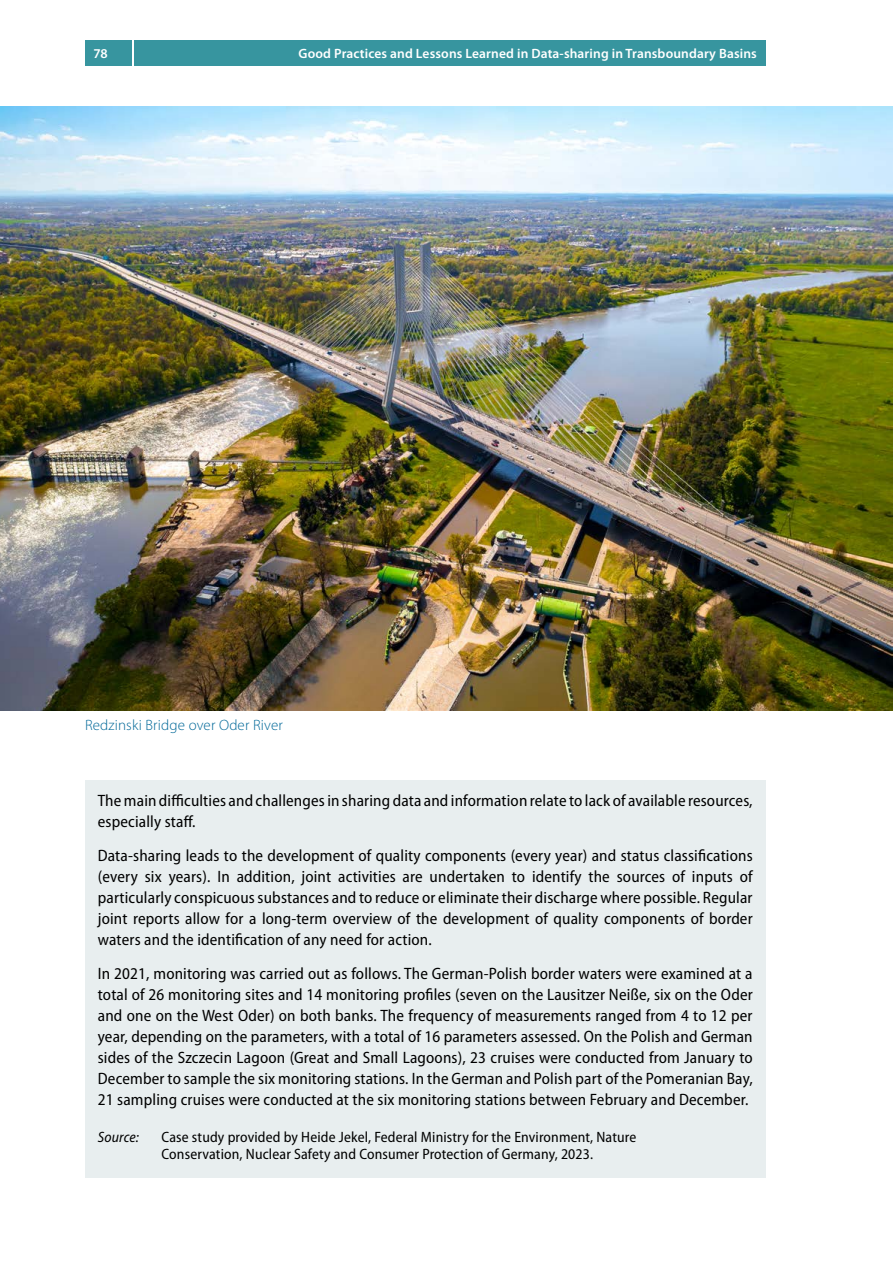
<style>
.page{position:relative;width:893px;height:1263px;background:#fff}
.page>*{position:absolute;margin:0;border:0;box-sizing:border-box;transform-origin:0 0}
.t1{font:semi-condensed 16.5px/21px "Myriad Pro";letter-spacing:.01em;color:#000;text-align:justify}
.t2{font:semi-condensed 15px/16.5px "Myriad Pro";letter-spacing:.01em;color:#000}
.t3{font:300 15px "Myriad Pro";letter-spacing:.01em;color:#006898}
.t4{font:italic semi-condensed 15px "Myriad Pro";letter-spacing:.01em;color:#000}
.t5{font:600 13.5px "Myriad Pro";letter-spacing:.01em;color:#fff}
</style>
<div class="page">
<div style="left:134px;top:40px;width:631px;height:26px;background:#37959f"></div>
<div style="left:85px;top:40px;width:47px;height:26px;background:#37959f"></div>
<div style="left:85px;top:781px;width:680px;height:65px;background:#e8eeef"></div>
<div style="left:85px;top:836px;width:680px;height:128px;background:#e8eeef"></div>
<div style="left:85px;top:953px;width:680px;height:170px;background:#e8eeef"></div>
<div style="left:85px;top:1118px;width:680px;height:59px;background:#e8eeef"></div>
<img style="left:0;top:106px;width:893px;height:604px">
<p class="t5" style="left:94px;top:45px;width:16px">78</p>
<p class="t5" style="left:299px;top:45px;width:460px">Good Practices and Lessons Learned in Data-sharing in Transboundary Basins</p>
<p class="t3" style="left:85px;top:716px;width:199px">Redzinski Bridge over Oder River</p>
<p class="t1" style="left:98px;top:790px;width:656px">The main difficulties and challenges in sharing data and information relate to lack of available resources, especially staff.</p>
<p class="t1" style="left:98px;top:844px;width:656px">Data-sharing leads to the development of quality components (every year) and status classifications (every six years). In addition, joint activities are undertaken to identify the sources of inputs of particularly conspicuous substances and to reduce or eliminate their discharge where possible. Regular joint reports allow for a long-term overview of the development of quality components of border waters and the identification of any need for action.</p>
<p class="t1" style="left:98px;top:962px;width:656px">In 2021, monitoring was carried out as follows. The German-Polish border waters were examined at a total of 26 monitoring sites and 14 monitoring profiles (seven on the Lausitzer Neiße, six on the Oder and one on the West Oder) on both banks. The frequency of measurements ranged from 4 to 12 per year, depending on the parameters, with a total of 16 parameters assessed. On the Polish and German sides of the Szczecin Lagoon (Great and Small Lagoons), 23 cruises were conducted from January to December to sample the six monitoring stations. In the German and Polish part of the Pomeranian Bay, 21 sampling cruises were conducted at the six monitoring stations between February and December.</p>
<p class="t4" style="left:98px;top:1128px;width:43px">Source:</p>
<p class="t2" style="left:162px;top:1129px;width:476px">Case study provided by Heide Jekel, Federal Ministry for the Environment, Nature<br>Conservation, Nuclear Safety and Consumer Protection of Germany, 2023.</p>
</div>
